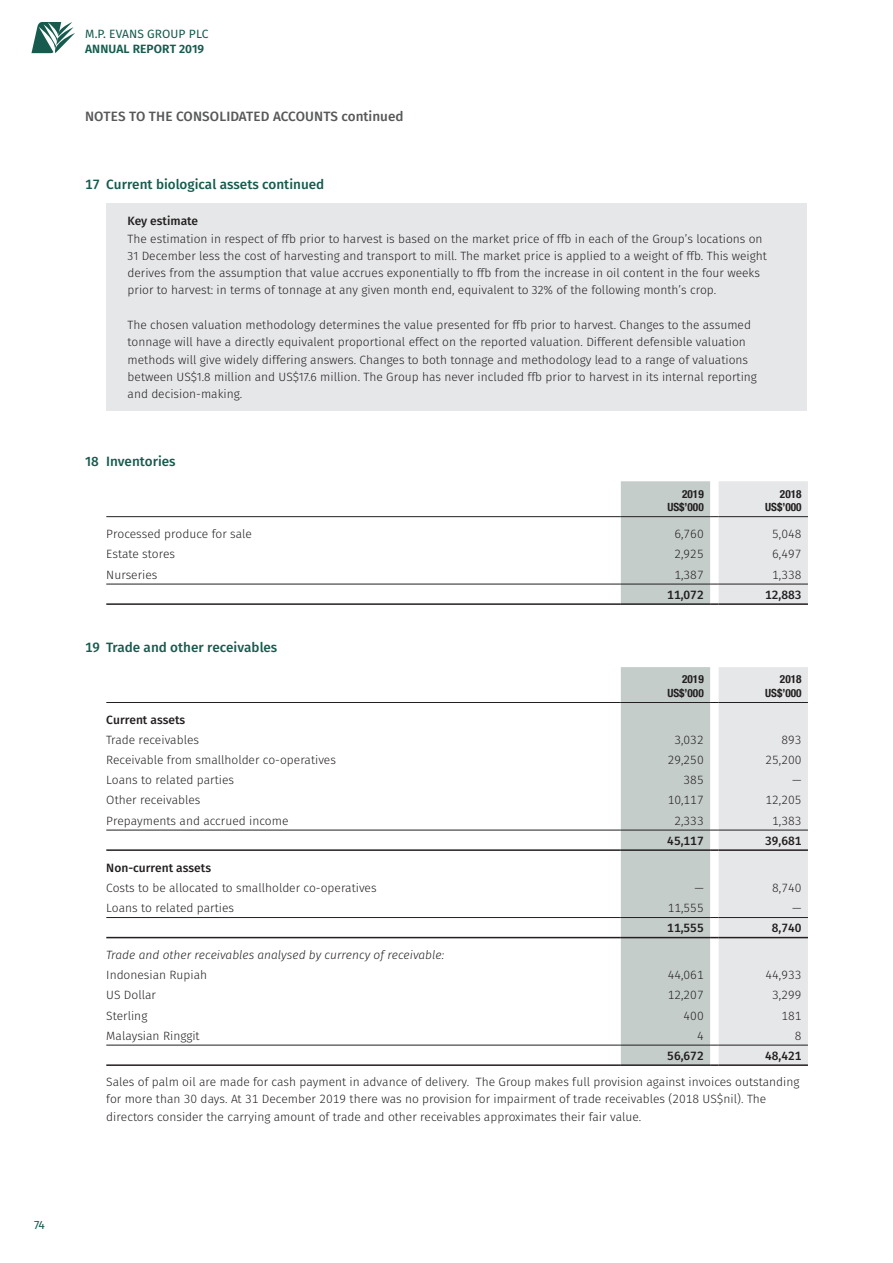
<style>
.page{position:relative;width:893px;height:1263px;background:#fff}
.page>*{position:absolute;margin:0;border:0;box-sizing:border-box;transform-origin:0 0}
.t1{font:500 13.5px "Fira Sans";color:#165b4e}
.t2{font:500 13.5px "Fira Sans";color:#57585a}
.t3{font:300 12px/17.2px "Fira Sans";color:#231f20}
.t4{font:500 12px "Fira Sans";color:#231f20}
.t5{font:italic 300 12px "Fira Sans";color:#231f20}
.t6{font:12px "Fira Sans";letter-spacing:.01em;color:#165b4e}
.t7{font:600 12px "Fira Sans";letter-spacing:.01em;color:#165b4e}
.t8{font:700 condensed 11.25px/13.5px "Helvetica Neue";color:#231f20;text-align:right}
</style>
<div class="page">
<svg style="left:31px;top:22px;width:44px;height:31px"></svg>
<div style="left:106px;top:204px;width:700px;height:207px;background:#e6e7e9"></div>
<hr style="left:106px;top:603px;width:515px;height:2px;background:#231f20">
<hr style="left:106px;top:584px;width:515px;height:1px;background:#231f20">
<hr style="left:106px;top:516px;width:515px;height:1px;background:#231f20">
<svg style="left:621px;top:481px;width:187px;height:124px;background:#d2d7d6"></svg>
<hr style="left:719px;top:516px;width:89px;height:1px;background:#231f20">
<hr style="left:106px;top:702px;width:515px;height:1px;background:#231f20">
<hr style="left:106px;top:849px;width:515px;height:2px;background:#231f20">
<hr style="left:106px;top:937px;width:515px;height:1px;background:#231f20">
<hr style="left:106px;top:830px;width:515px;height:1px;background:#231f20">
<hr style="left:106px;top:917px;width:515px;height:1px;background:#231f20">
<hr style="left:106px;top:1064px;width:515px;height:2px;background:#231f20">
<hr style="left:106px;top:1045px;width:515px;height:1px;background:#231f20">
<svg style="left:621px;top:667px;width:187px;height:399px;background:#d3d7d7"></svg>
<hr style="left:719px;top:1045px;width:89px;height:1px;background:#231f20">
<p class="t6" style="left:34px;top:1217px;width:12px">74</p>
<p class="t6" style="left:85px;top:25px;width:125px">M.P. EVANS GROUP PLC</p>
<p class="t7" style="left:85px;top:40px;width:121px">ANNUAL REPORT 2019</p>
<p class="t2" style="left:85px;top:107px;width:320px">NOTES TO THE CONSOLIDATED ACCOUNTS continued</p>
<p class="t1" style="left:85px;top:175px;width:241px">17 Current biological assets continued</p>
<p class="t4" style="left:128px;top:213px;width:72px">Key estimate</p>
<p class="t3" style="left:128px;top:230px;width:641px">The estimation in respect of ffb prior to harvest is based on the market price of ffb in each of the Group’s locations on 31 December less the cost of harvesting and transport to mill. The market price is applied to a weight of ffb. This weight derives from the assumption that value accrues exponentially to ffb from the increase in oil content in the four weeks prior to harvest: in terms of tonnage at any given month end, equivalent to 32% of the following month’s crop.</p>
<p class="t3" style="left:128px;top:316px;width:631px">The chosen valuation methodology determines the value presented for ffb prior to harvest. Changes to the assumed tonnage will have a directly equivalent proportional effect on the reported valuation. Different defensible valuation methods will give widely differing answers. Changes to both tonnage and methodology lead to a range of valuations between US$1.8 million and US$17.6 million. The Group has never included ffb prior to harvest in its internal reporting and decision-making.</p>
<p class="t1" style="left:85px;top:452px;width:92px">18 Inventories</p>
<p class="t8" style="left:667px;top:486px;width:38px">2019<br>US$’000</p>
<p class="t8" style="left:765px;top:486px;width:38px">2018<br>US$’000</p>
<p class="t3" style="left:106px;top:526px;width:147px">Processed produce for sale</p>
<p class="t3" style="left:674px;top:526px;width:31px">6,760</p>
<p class="t3" style="left:772px;top:526px;width:31px">5,048</p>
<p class="t3" style="left:106px;top:546px;width:70px">Estate stores</p>
<p class="t3" style="left:674px;top:546px;width:31px">2,925</p>
<p class="t3" style="left:772px;top:546px;width:31px">6,497</p>
<p class="t3" style="left:106px;top:566px;width:53px">Nurseries</p>
<p class="t3" style="left:674px;top:566px;width:31px">1,387</p>
<p class="t3" style="left:772px;top:566px;width:31px">1,338</p>
<p class="t4" style="left:667px;top:586px;width:38px">11,072</p>
<p class="t4" style="left:765px;top:586px;width:38px">12,883</p>
<p class="t1" style="left:85px;top:638px;width:194px">19 Trade and other receivables</p>
<p class="t8" style="left:667px;top:672px;width:38px">2019<br>US$’000</p>
<p class="t8" style="left:765px;top:672px;width:38px">2018<br>US$’000</p>
<p class="t4" style="left:106px;top:712px;width:80px">Current assets</p>
<p class="t3" style="left:106px;top:731px;width:94px">Trade receivables</p>
<p class="t3" style="left:674px;top:731px;width:31px">3,032</p>
<p class="t3" style="left:781px;top:731px;width:22px">893</p>
<p class="t3" style="left:106px;top:751px;width:231px">Receivable from smallholder co-operatives</p>
<p class="t3" style="left:668px;top:751px;width:38px">29,250</p>
<p class="t3" style="left:765px;top:751px;width:38px">25,200</p>
<p class="t3" style="left:106px;top:772px;width:129px">Loans to related parties</p>
<p class="t3" style="left:684px;top:772px;width:22px">385</p>
<p class="t3" style="left:792px;top:772px;width:11px">—</p>
<p class="t3" style="left:106px;top:792px;width:96px">Other receivables</p>
<p class="t3" style="left:668px;top:792px;width:38px">10,117</p>
<p class="t3" style="left:765px;top:792px;width:38px">12,205</p>
<p class="t3" style="left:106px;top:812px;width:184px">Prepayments and accrued income</p>
<p class="t3" style="left:674px;top:812px;width:31px">2,333</p>
<p class="t3" style="left:772px;top:812px;width:31px">1,383</p>
<p class="t4" style="left:667px;top:832px;width:38px">45,117</p>
<p class="t4" style="left:765px;top:832px;width:38px">39,681</p>
<p class="t4" style="left:106px;top:859px;width:106px">Non-current assets</p>
<p class="t3" style="left:106px;top:879px;width:272px">Costs to be allocated to smallholder co-operatives</p>
<p class="t3" style="left:694px;top:879px;width:11px">—</p>
<p class="t3" style="left:772px;top:879px;width:31px">8,740</p>
<p class="t3" style="left:106px;top:899px;width:129px">Loans to related parties</p>
<p class="t3" style="left:668px;top:899px;width:38px">11,555</p>
<p class="t3" style="left:792px;top:899px;width:11px">—</p>
<p class="t4" style="left:667px;top:919px;width:38px">11,555</p>
<p class="t4" style="left:772px;top:919px;width:31px">8,740</p>
<p class="t5" style="left:106px;top:947px;width:339px">Trade and other receivables analysed by currency of receivable:</p>
<p class="t3" style="left:106px;top:966px;width:102px">Indonesian Rupiah</p>
<p class="t3" style="left:668px;top:966px;width:38px">44,061</p>
<p class="t3" style="left:765px;top:966px;width:38px">44,933</p>
<p class="t3" style="left:106px;top:986px;width:51px">US Dollar</p>
<p class="t3" style="left:668px;top:986px;width:38px">12,207</p>
<p class="t3" style="left:772px;top:986px;width:31px">3,299</p>
<p class="t3" style="left:106px;top:1007px;width:43px">Sterling</p>
<p class="t3" style="left:684px;top:1007px;width:22px">400</p>
<p class="t3" style="left:781px;top:1007px;width:22px">181</p>
<p class="t3" style="left:106px;top:1027px;width:95px">Malaysian Ringgit</p>
<p class="t3" style="left:697px;top:1027px;width:8px">4</p>
<p class="t3" style="left:795px;top:1027px;width:8px">8</p>
<p class="t4" style="left:667px;top:1047px;width:38px">56,672</p>
<p class="t4" style="left:765px;top:1047px;width:38px">48,421</p>
<p class="t3" style="left:106px;top:1073px;width:695px">Sales of palm oil are made for cash payment in advance of delivery. The Group makes full provision against invoices outstanding for more than 30 days. At 31 December 2019 there was no provision for impairment of trade receivables (2018 US$nil). The directors consider the carrying amount of trade and other receivables approximates their fair value.</p>
</div>
